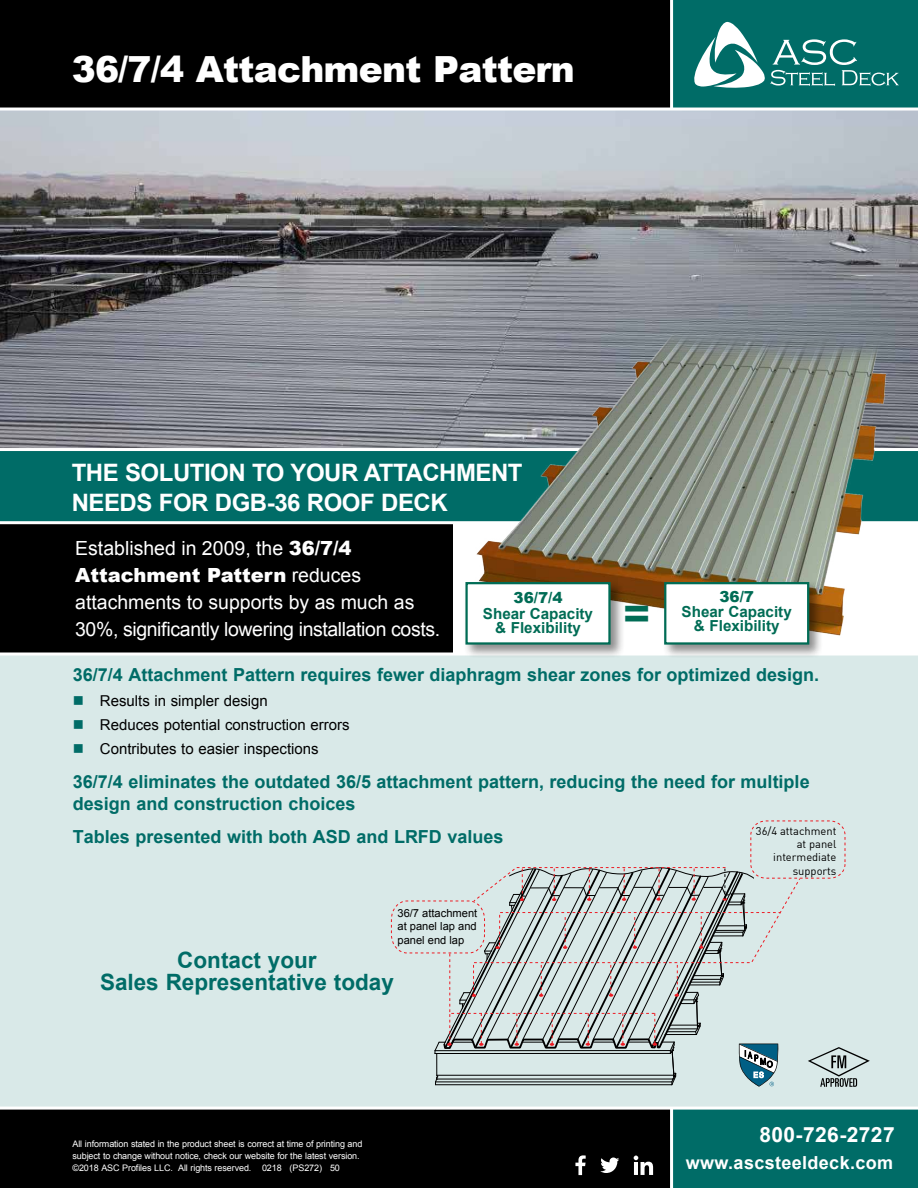
<style>
.page{position:relative;width:918px;height:1188px;background:#fff}
.page>*{position:absolute;margin:0;border:0;box-sizing:border-box;transform-origin:0 0}
.t1{font:700 45.6px "Arial";color:#006c55}
.t2{font:900 36px "Arial";letter-spacing:-.02em;color:#fff}
.t3{font:700 24px/30px "Arial";letter-spacing:-.02em;color:#fff}
.t4{font:700 22.5px/22.5px "Arial";color:#006c67;text-align:center}
.t5{font:700 21px "Arial";letter-spacing:.02em;color:#fff}
.t6{font:19.5px/27px "Arial";color:#fff}
.t7{font:700 18px/22.5px "Arial";color:#006c67}
.t8{font:700 18px "Arial";letter-spacing:.02em;color:#fff}
.t9{font:700 15.15px/14.4px "Arial";color:#006c55;text-align:center}
.t10{font:900 15.15px "Arial";color:#006c55}
.t11{font:15px "Arial";color:#000}
.t12{font:11.1px/13.4px "DIN";color:#000;text-align:right}
.t13{font:11.1px/13.4px "Arial";color:#000;text-align:justify}
.t14{font:9px/12px "Arial";letter-spacing:-.01em;color:#fff}
.s1{font-weight:900}
.s2{color:#006c67}
</style>
<div class="page">
<div style="left:0;top:654px;width:918px;height:497px;background:#d9e9e8"></div>
<div style="left:0;top:521px;width:453px;height:133px;background:#000"></div>
<img style="left:0;top:111px;width:918px;height:337px">
<div style="left:670px;top:0;width:248px;height:109px;background:#006c67"></div>
<div style="left:0;top:0;width:672px;height:109px;background:#000"></div>
<div style="left:0;top:451px;width:918px;height:70px;background:#006c67"></div>
<hr style="left:670px;top:0;width:3px;height:109px;background:#fff">
<hr style="left:0;top:108px;width:918px;height:3px;background:#fff">
<hr style="left:0;top:521px;width:918px;height:3px;background:#fff">
<svg style="left:0;top:652px;width:918px;height:4px;background:#e2e4e3"></svg>
<svg style="left:694px;top:22px;width:205px;height:66px"></svg>
<div style="left:0;top:1110px;width:672px;height:78px;background:#000"></div>
<div style="left:670px;top:1110px;width:248px;height:78px;background:#006c67"></div>
<hr style="left:0;top:1107px;width:918px;height:3px;background:#fff">
<div style="left:751px;top:821px;width:94px;height:57px;border:1px dashed #ed1c24;border-radius:15px"></div>
<img style="left:447px;top:275px;width:471px;height:361px">
<div style="left:463px;top:580px;width:162px;height:79px;background:#000;opacity:.45"></div>
<div style="left:467px;top:583px;width:142px;height:60px;background:#fff"></div>
<div style="left:465px;top:582px;width:146px;height:63px;border:2px solid #006c55"></div>
<div style="left:662px;top:580px;width:162px;height:79px;background:#000;opacity:.45"></div>
<div style="left:665px;top:583px;width:143px;height:60px;background:#fff"></div>
<div style="left:664px;top:582px;width:145px;height:63px;border:2px solid #006c55"></div>
<hr style="left:670px;top:1107px;width:3px;height:81px;background:#fff">
<svg style="left:391px;top:866px;width:409px;height:221px"></svg>
<svg style="left:808px;top:1047px;width:62px;height:40px"></svg>
<svg style="left:600px;top:1158px;width:19px;height:15px"></svg>
<svg style="left:634px;top:1156px;width:19px;height:19px"></svg>
<svg style="left:575px;top:1155px;width:11px;height:20px"></svg>
<h2 class="t2" style="left:72px;top:43px;width:505px">36/7/4 Attachment Pattern</h2>
<h3 class="t3" style="left:72px;top:458px;width:452px">THE SOLUTION TO YOUR ATTACHMENT<br>NEEDS FOR DGB-36 ROOF DECK</h3>
<p class="t6" style="left:75px;top:535px;width:367px">Established in 2009, the <span class="s1">36/7/4<br>Attachment Pattern</span> reduces attachments to supports by as much as 30%, significantly lowering installation costs.</p>
<p class="t10" style="left:514px;top:586px;width:50px">36/7/4</p>
<p class="t9" style="left:483px;top:607px;width:112px">Shear Capacity &amp; Flexibility</p>
<h1 class="t1" style="left:624px;top:583px;width:28px">=</h1>
<p class="t10" style="left:719px;top:586px;width:36px">36/7</p>
<p class="t9" style="left:682px;top:604px;width:112px">Shear Capacity</p>
<p class="t9" style="left:694px;top:619px;width:87px">&amp; Flexibility</p>
<p class="t7" style="left:73px;top:664px;width:748px">36/7/4 Attachment Pattern requires fewer diaphragm shear zones for optimized design.</p>
<p class="t11" style="left:73px;top:691px;width:196px"><span class="s2">■</span> Results in simpler design</p>
<p class="t11" style="left:73px;top:715px;width:278px"><span class="s2">■</span> Reduces potential construction errors</p>
<p class="t11" style="left:73px;top:739px;width:247px"><span class="s2">■</span> Contributes to easier inspections</p>
<p class="t7" style="left:73px;top:771px;width:738px">36/7/4 eliminates the outdated 36/5 attachment pattern, reducing the need for multiple design and construction choices</p>
<p class="t7" style="left:73px;top:826px;width:432px">Tables presented with both ASD and LRFD values</p>
<p class="t12" style="left:756px;top:824px;width:82px">36/4 attachment at panel intermediate supports</p>
<p class="t13" style="left:398px;top:906px;width:81px">36/7 attachment at panel lap and panel end lap</p>
<p class="t4" style="left:100px;top:949px;width:295px">Contact your<br>Sales Representative today</p>
<p class="t14" style="left:72px;top:1138px;width:291px">All information stated in the product sheet is correct at time of printing and subject to change without notice, check our website for the latest version. ©2018 ASC Profiles LLC. All rights reserved. 0218 (PS272) 50</p>
<p class="t5" style="left:759px;top:1121px;width:137px">800-726-2727</p>
<p class="t8" style="left:686px;top:1151px;width:209px">www.ascsteeldeck.com</p>
</div>
